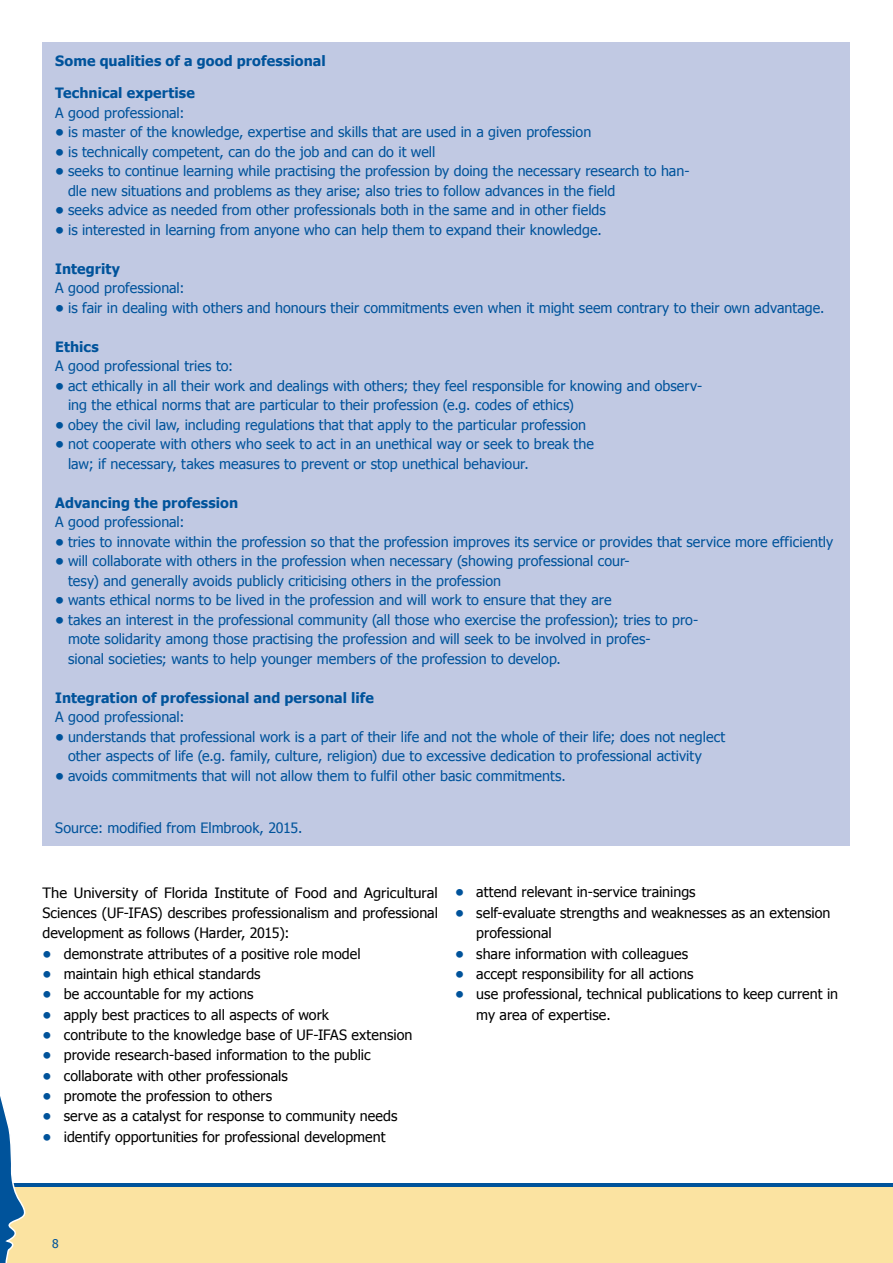
<style>
.page{position:relative;width:893px;height:1263px;background:#fff}
.page>*{position:absolute;margin:0;border:0;box-sizing:border-box;transform-origin:0 0}
.t1{font:14.25px/19.5px "Tahoma";letter-spacing:.005em;color:#00539b}
.t2{font:14.25px/20.4px "Tahoma";letter-spacing:.005em;color:#000}
.t3{font:700 14.25px "Tahoma";letter-spacing:.005em;color:#00539b}
.t4{font:12px "Tahoma";color:#00539b}
.s1{font-weight:700}
.s2{font-weight:700;color:#00539b}
</style>
<div class="page">
<div style="left:0;top:1187px;width:893px;height:76px;background:#fbe3a1"></div>
<hr style="left:0;top:1183px;width:893px;height:4px;background:#00539b">
<svg style="left:0;top:1096px;width:26px;height:167px"></svg>
<div style="left:43px;top:43px;width:807px;height:802px;background:#c1c9e3"></div>
<p class="t3" style="left:55px;top:51px;width:272px">Some qualities of a good professional</p>
<p class="t3" style="left:55px;top:83px;width:141px">Technical expertise</p>
<p class="t1" style="left:55px;top:102px;width:131px">A good professional:</p>
<p class="t1" style="left:55px;top:122px;width:537px"><span class="s1">•</span> is master of the knowledge, expertise and skills that are used in a given profession</p>
<p class="t1" style="left:55px;top:141px;width:382px"><span class="s1">•</span> is technically competent, can do the job and can do it well</p>
<p class="t1" style="left:68px;top:161px;width:623px;text-indent:-13px"><span class="s1">•</span> seeks to continue learning while practising the profession by doing the necessary research to han&shy;dle new situations and problems as they arise; also tries to follow advances in the field</p>
<p class="t1" style="left:55px;top:200px;width:552px"><span class="s1">•</span> seeks advice as needed from other professionals both in the same and in other fields</p>
<p class="t1" style="left:55px;top:219px;width:548px"><span class="s1">•</span> is interested in learning from anyone who can help them to expand their knowledge.</p>
<p class="t3" style="left:55px;top:259px;width:66px">Integrity</p>
<p class="t1" style="left:55px;top:278px;width:131px">A good professional:</p>
<p class="t1" style="left:55px;top:297px;width:771px"><span class="s1">•</span> is fair in dealing with others and honours their commitments even when it might seem contrary to their own advantage.</p>
<p class="t3" style="left:55px;top:337px;width:45px">Ethics</p>
<p class="t1" style="left:55px;top:356px;width:179px">A good professional tries to:</p>
<p class="t1" style="left:68px;top:375px;width:636px;text-indent:-13px"><span class="s1">•</span> act ethically in all their work and dealings with others; they feel responsible for knowing and observ&shy;ing the ethical norms that are particular to their profession (e.g. codes of ethics)</p>
<p class="t1" style="left:55px;top:414px;width:532px"><span class="s1">•</span> obey the civil law, including regulations that that apply to the particular profession</p>
<p class="t1" style="left:68px;top:434px;width:527px;text-indent:-13px"><span class="s1">•</span> not cooperate with others who seek to act in an unethical way or seek to break the law; if necessary, takes measures to prevent or stop unethical behaviour.</p>
<p class="t3" style="left:55px;top:493px;width:184px">Advancing the profession</p>
<p class="t1" style="left:55px;top:512px;width:131px">A good professional:</p>
<p class="t1" style="left:55px;top:531px;width:780px"><span class="s1">•</span> tries to innovate within the profession so that the profession improves its service or provides that service more efficiently</p>
<p class="t1" style="left:68px;top:551px;width:563px;text-indent:-13px"><span class="s1">•</span> will collaborate with others in the profession when necessary (showing professional cour&shy;tesy) and generally avoids publicly criticising others in the profession</p>
<p class="t1" style="left:55px;top:590px;width:558px"><span class="s1">•</span> wants ethical norms to be lived in the profession and will work to ensure that they are</p>
<p class="t1" style="left:68px;top:609px;width:632px;text-indent:-13px"><span class="s1">•</span> takes an interest in the professional community (all those who exercise the profession); tries to pro&shy;mote solidarity among those practising the profession and will seek to be involved in profes-<br>sional societies; wants to help younger members of the profession to develop.</p>
<p class="t3" style="left:55px;top:688px;width:320px">Integration of professional and personal life</p>
<p class="t1" style="left:55px;top:707px;width:131px">A good professional:</p>
<p class="t1" style="left:68px;top:726px;width:659px;text-indent:-13px"><span class="s1">•</span> understands that professional work is a part of their life and not the whole of their life; does not neglect other aspects of life (e.g. family, culture, religion) due to excessive dedication to professional activity</p>
<p class="t1" style="left:55px;top:765px;width:512px"><span class="s1">•</span> avoids commitments that will not allow them to fulfil other basic commitments.</p>
<p class="t1" style="left:55px;top:817px;width:249px">Source: modified from Elmbrook, 2015.</p>
<p class="t2" style="left:43px;top:881px;width:397px;text-align:justify">The University of Florida Institute of Food and Agricultural Sciences (UF-IFAS) describes professionalism and professional development as follows (Harder, 2015):</p>
<p class="t2" style="left:43px;top:942px;width:320px"><span class="s2">•</span> demonstrate attributes of a positive role model</p>
<p class="t2" style="left:43px;top:963px;width:220px"><span class="s2">•</span> maintain high ethical standards</p>
<p class="t2" style="left:43px;top:983px;width:213px"><span class="s2">•</span> be accountable for my actions</p>
<p class="t2" style="left:43px;top:1004px;width:288px"><span class="s2">•</span> apply best practices to all aspects of work</p>
<p class="t2" style="left:43px;top:1024px;width:371px"><span class="s2">•</span> contribute to the knowledge base of UF-IFAS extension</p>
<p class="t2" style="left:43px;top:1044px;width:330px"><span class="s2">•</span> provide research-based information to the public</p>
<p class="t2" style="left:43px;top:1065px;width:247px"><span class="s2">•</span> collaborate with other professionals</p>
<p class="t2" style="left:43px;top:1085px;width:231px"><span class="s2">•</span> promote the profession to others</p>
<p class="t2" style="left:43px;top:1105px;width:357px"><span class="s2">•</span> serve as a catalyst for response to community needs</p>
<p class="t2" style="left:43px;top:1126px;width:344px"><span class="s2">•</span> identify opportunities for professional development</p>
<p class="t2" style="left:455px;top:881px;width:242px"><span class="s2">•</span> attend relevant in-service trainings</p>
<p class="t2" style="left:476px;top:902px;width:356px;text-indent:-21px"><span class="s2">•</span> self-evaluate strengths and weaknesses as an extension professional</p>
<p class="t2" style="left:455px;top:942px;width:235px"><span class="s2">•</span> share information with colleagues</p>
<p class="t2" style="left:455px;top:963px;width:240px"><span class="s2">•</span> accept responsibility for all actions</p>
<p class="t2" style="left:476px;top:983px;width:363px;text-indent:-21px"><span class="s2">•</span> use professional, technical publications to keep current in my area of expertise.</p>
<p class="t4" style="left:52px;top:1235px;width:8px">8</p>
</div>
